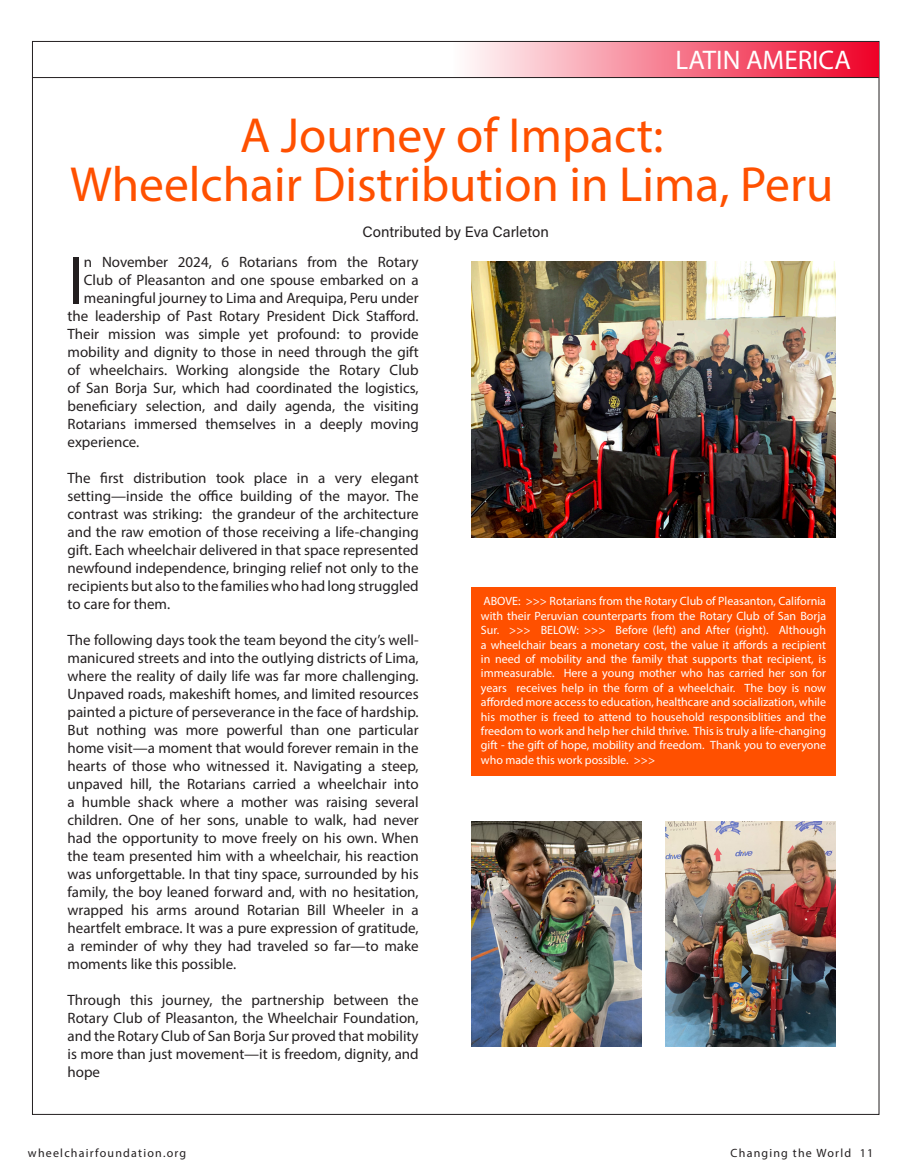
<style>
.page{position:relative;width:905px;height:1175px;background:#fff}
.page>*{position:absolute;margin:0;border:0;box-sizing:border-box;transform-origin:0 0}
.t1{font:68.4px "Myriad Pro";color:#231f20}
.t2{font:49.5px "Myriad Pro";color:#ff5000}
.t3{font:27px "Myriad Pro";color:#fff}
.t4{font:15px/18px "Myriad Pro";color:#231f20;text-align:justify}
.t5{font:15px "Acumin Pro";color:#231f20}
.t6{font:12px/14.4px "Myriad Pro";color:#fff;text-align:justify}
.t7{font:12px "Myriad Pro";letter-spacing:.1em;color:#231f20}
</style>
<div class="page">
<div style="left:453px;top:42px;width:425px;height:35px;background:linear-gradient(to right,#fefdfd,#ef0127)"></div>
<hr style="left:33px;top:77px;width:845px;height:1px;background:#231f20">
<div style="left:472px;top:587px;width:364px;height:189px;background:#ff5000"></div>
<img style="left:472px;top:261px;width:363px;height:277px">
<img style="left:666px;top:821px;width:169px;height:225px">
<img style="left:472px;top:821px;width:169px;height:225px">
<p class="t3" style="left:675px;top:44px;width:177px">LATIN AMERICA</p>
<p class="t2" style="left:240px;top:105px;width:425px">A Journey of Impact:</p>
<p class="t2" style="left:70px;top:153px;width:764px">Wheelchair Distribution in Lima, Peru</p>
<p class="t5" style="left:362px;top:221px;width:188px">Contributed by Eva Carleton</p>
<p class="t1" style="left:68px;top:238px;width:18px">I</p>
<p class="t4" style="left:84px;top:253px;width:336px">n November 2024, 6 Rotarians from the Rotary</p>
<p class="t4" style="left:84px;top:271px;width:336px">Club of Pleasanton and one spouse embarked on a</p>
<p class="t4" style="left:84px;top:289px;width:336px">meaningful journey to Lima and Arequipa, Peru under</p>
<p class="t4" style="left:68px;top:307px;width:352px">the leadership of Past Rotary President Dick Stafford.</p>
<p class="t4" style="left:68px;top:325px;width:352px">Their mission was simple yet profound: to provide</p>
<p class="t4" style="left:68px;top:343px;width:353px">mobility and dignity to those in need through the gift</p>
<p class="t4" style="left:68px;top:361px;width:352px">of wheelchairs. Working alongside the Rotary Club</p>
<p class="t4" style="left:68px;top:379px;width:352px">of San Borja Sur, which had coordinated the logistics,</p>
<p class="t4" style="left:68px;top:397px;width:352px">beneficiary selection, and daily agenda, the visiting</p>
<p class="t4" style="left:68px;top:415px;width:353px">Rotarians immersed themselves in a deeply moving</p>
<p class="t4" style="left:68px;top:433px;width:73px">experience.</p>
<p class="t4" style="left:68px;top:469px;width:353px">The first distribution took place in a very elegant setting—inside the office building of the mayor. The contrast was striking: the grandeur of the architecture and the raw emotion of those receiving a life-changing gift. Each wheelchair delivered in that space represented newfound independence, bringing relief not only to the recipients but also to the families who had long struggled to care for them.</p>
<p class="t4" style="left:68px;top:631px;width:353px">The following days took the team beyond the city’s well&shy;manicured streets and into the outlying districts of Lima, where the reality of daily life was far more challenging.<br>Unpaved roads, makeshift homes, and limited resources painted a picture of perseverance in the face of hardship.<br>But nothing was more powerful than one particular home visit—a moment that would forever remain in the hearts of those who witnessed it. Navigating a steep, unpaved hill, the Rotarians carried a wheelchair into a humble shack where a mother was raising several children. One of her sons, unable to walk, had never had the opportunity to move freely on his own. When the team presented him with a wheelchair, his reaction was unforgettable. In that tiny space, surrounded by his family, the boy leaned forward and, with no hesitation, wrapped his arms around Rotarian Bill Wheeler in a heartfelt embrace. It was a pure expression of gratitude, a reminder of why they had traveled so far—to make moments like this possible.</p>
<p class="t4" style="left:68px;top:991px;width:353px">Through this journey, the partnership between the Rotary Club of Pleasanton, the Wheelchair Foundation, and the Rotary Club of San Borja Sur proved that mobility is more than just movement—it is freedom, dignity, and hope</p>
<p class="t6" style="left:481px;top:594px;width:347px">ABOVE: &gt;&gt;&gt; Rotarians from the Rotary Club of Pleasanton, California with their Peruvian counterparts from the Rotary Club of San Borja Sur. &gt;&gt;&gt; BELOW: &gt;&gt;&gt; Before (left) and After (right). Although a wheelchair bears a monetary cost, the value it affords a recipient in need of mobility and the family that supports that recipient, is immeasurable. Here a young mother who has carried her son for years receives help in the form of a wheelchair. The boy is now afforded more access to education, healthcare and socialization, while his mother is freed to attend to household responsiblities and the freedom to work and help her child thrive. This is truly a life-changing gift - the gift of hope, mobility and freedom. Thank you to everyone who made this work possible. &gt;&gt;&gt;</p>
<p class="t7" style="left:28px;top:1145px;width:160px">wheelchairfoundation.org</p>
<p class="t7" style="left:730px;top:1145px;width:144px">Changing the World 11</p>
</div>
